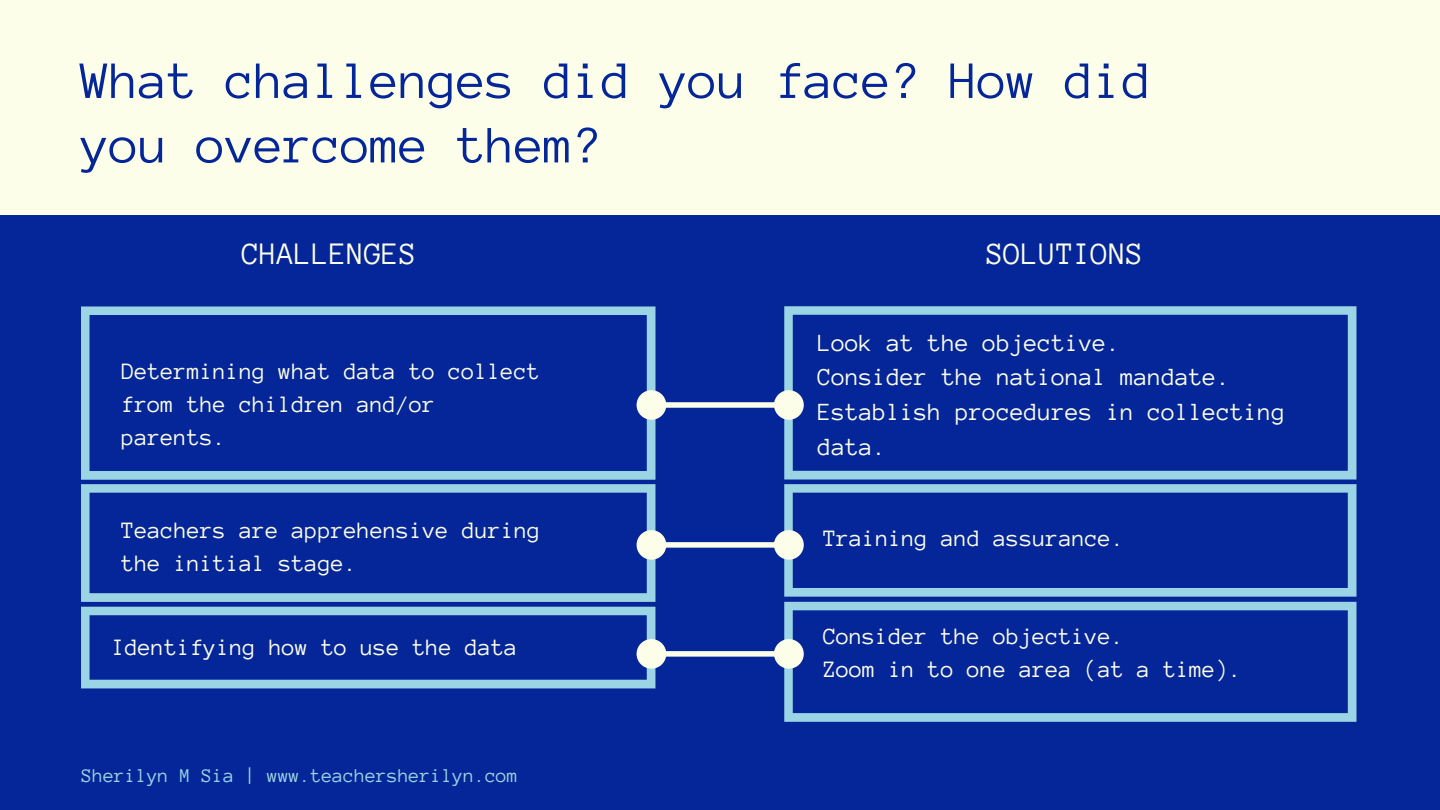
<style>
.page{position:relative;width:1440px;height:810px;background:#042698}
.page>*{position:absolute;margin:0;border:0;box-sizing:border-box;transform-origin:0 0}
.t1{font:54px/64.5px "Anonymous Pro";letter-spacing:-.01em;color:#042698}
.t2{font:32px "Anonymous Pro";color:#fdfee9}
.t3{font:25.2px/34.7px "Anonymous Pro";color:#fdfee9}
.t4{font:24px/33px "Anonymous Pro";color:#fdfee9}
.t5{font:20px "Anonymous Pro";color:#9bd4e4}
</style>
<div class="page">
<div style="left:0;top:0;width:1440px;height:215px;background:#fdfee9"></div>
<svg style="left:81px;top:306px;width:574px;height:174px"></svg>
<svg style="left:784px;top:306px;width:572px;height:174px"></svg>
<svg style="left:637px;top:390px;width:167px;height:30px"></svg>
<svg style="left:81px;top:484px;width:574px;height:118px"></svg>
<svg style="left:784px;top:484px;width:573px;height:113px"></svg>
<svg style="left:637px;top:530px;width:167px;height:30px"></svg>
<svg style="left:784px;top:602px;width:573px;height:120px"></svg>
<svg style="left:81px;top:607px;width:723px;height:81px"></svg>
<h1 class="t1" style="left:81px;top:49px;width:1073px">What challenges did you face? How did you overcome them?</h1>
<h2 class="t2" style="left:242px;top:238px;width:176px">CHALLENGES</h2>
<p class="t4" style="left:122px;top:354px;width:420px">Determining what data to collect from the children and/or parents.</p>
<p class="t4" style="left:122px;top:513px;width:420px;line-height:33.5px">Teachers are apprehensive during the initial stage.</p>
<p class="t4" style="left:112px;top:631px;width:407px">Identifying how to use the data</p>
<p class="t5" style="left:82px;top:766px;width:438px">Sherilyn M Sia | www.teachersherilyn.com</p>
<h2 class="t2" style="left:986px;top:238px;width:159px">SOLUTIONS</h2>
<p class="t3" style="left:818px;top:325px;width:469px">Look at the objective.<br>Consider the national mandate.<br>Establish procedures in collecting data.</p>
<p class="t4" style="left:823px;top:521px;width:303px">Training and assurance.</p>
<p class="t4" style="left:823px;top:620px;width:420px">Consider the objective.<br>Zoom in to one area (at a time).</p>
</div>
